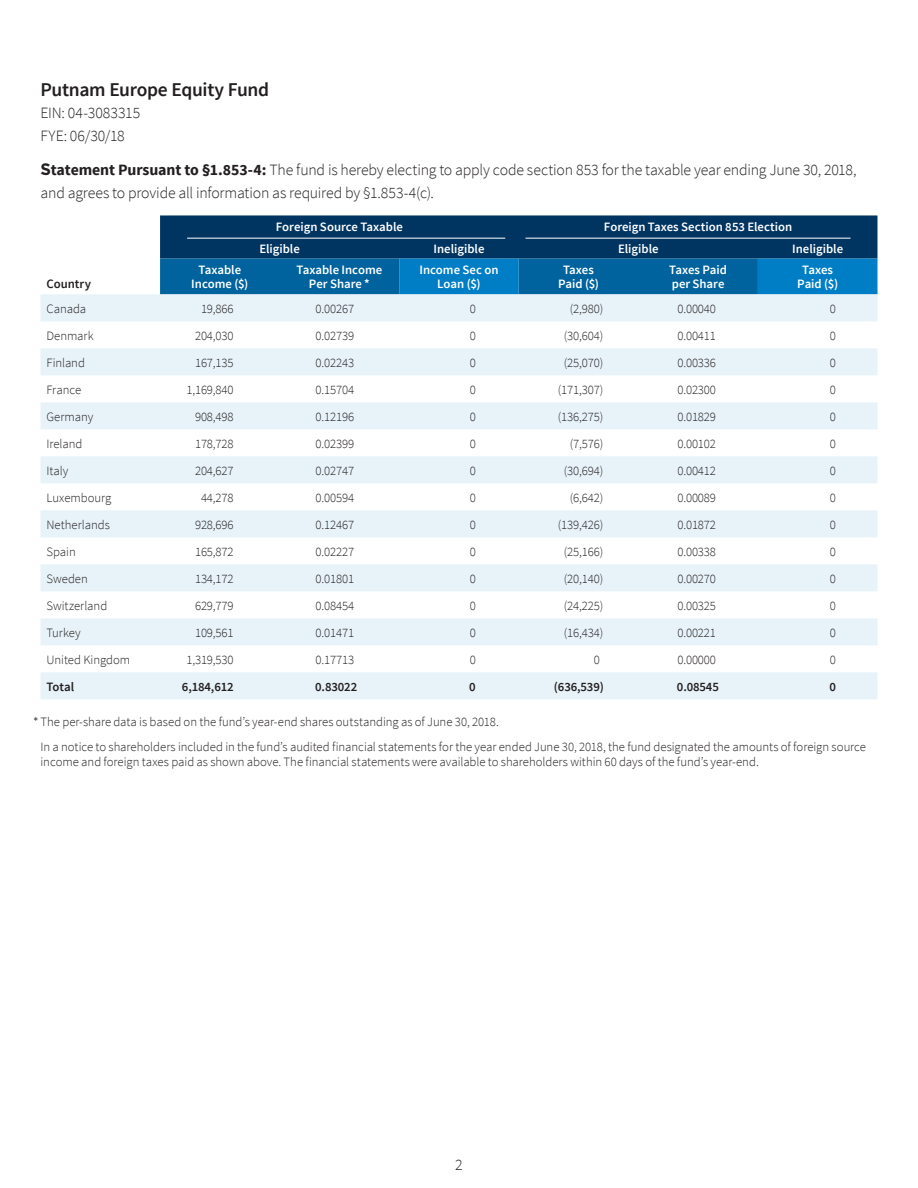
<style>
.page{position:relative;width:918px;height:1188px;background:#fff}
.page>*{position:absolute;margin:0;border:0;box-sizing:border-box;transform-origin:0 0}
.Headline_sub{font:600 19.5px "Source Sans Pro";letter-spacing:-.015em;color:#231f20}
.Body{font:300 15.75px/22.5px "Source Sans Pro";letter-spacing:-.01em;color:#231f20}
.Table_nums_decimal{font:300 12.75px "Source Sans Pro";letter-spacing:-.01em;color:#231f20}
.Footnote{font:300 12.75px/15.8px "Source Sans Pro";letter-spacing:-.005em;color:#231f20}
.Table_head{font:600 12.75px/13.5px "Source Sans Pro";color:#fff;text-align:center}
.Table_stub{font:300 12.75px "Source Sans Pro";letter-spacing:-.005em;color:#231f20}
.Table_head_1{font:600 12.75px/13.5px "Source Sans Pro";color:#fff;text-align:center}
.Table_nums_decimal-2{font:600 12.75px "Source Sans Pro";letter-spacing:-.01em;color:#231f20}
.Table_head_1-2{font:600 12.75px "Source Sans Pro";color:#231f20}
.Table_stub-2{font:600 12.75px "Source Sans Pro";letter-spacing:-.005em;color:#231f20}
.s1{font-family:"Gotham";font-weight:700;font-size:16.5px}
.s2{font-weight:700}
</style>
<div class="page">
<svg style="left:160px;top:215px;width:718px;height:79px;background:#035085"></svg>
<svg style="left:40px;top:294px;width:838px;height:405px;fill:#e7f3f9"></svg>
<hr style="left:187px;top:238px;width:318px;height:1px;background:#fff">
<hr style="left:526px;top:238px;width:325px;height:1px;background:#fff">
<p class="Headline_sub" style="left:40px;top:77px;width:230px">Putnam Europe Equity Fund</p>
<p class="Body" style="left:40px;top:102px;width:101px">EIN: 04-3083315<br>FYE: 06/30/18</p>
<p class="Body" style="left:40px;top:159px;width:818px"><span class="s1">S</span><span class="s2">tatement Pursuant to §1.853-4:</span> The fund is hereby electing to apply code section 853 for the taxable year ending June 30, 2018, and agrees to provide all information as required by §1.853-4(c).</p>
<p class="Table_head" style="left:276px;top:220px;width:129px">Foreign Source Taxable</p>
<p class="Table_head" style="left:604px;top:220px;width:190px">Foreign Taxes Section 853 Election</p>
<p class="Table_head" style="left:259px;top:242px;width:42px">Eligible</p>
<p class="Table_head" style="left:434px;top:242px;width:52px">Ineligible</p>
<p class="Table_head" style="left:618px;top:242px;width:42px">Eligible</p>
<p class="Table_head" style="left:792px;top:242px;width:52px">Ineligible</p>
<p class="Table_head_1-2" style="left:46px;top:275px;width:46px">Country</p>
<p class="Table_head" style="left:191px;top:264px;width:59px">Taxable<br>Income ($)</p>
<p class="Table_head_1" style="left:297px;top:264px;width:87px">Taxable Income<br>Per Share *</p>
<p class="Table_head" style="left:419px;top:264px;width:81px">Income Sec on<br>Loan ($)</p>
<p class="Table_head_1" style="left:558px;top:264px;width:43px">Taxes<br>Paid ($)</p>
<p class="Table_head_1" style="left:669px;top:264px;width:59px;text-align:left">Taxes Paid per Share</p>
<p class="Table_head_1" style="left:797px;top:264px;width:43px">Taxes<br>Paid ($)</p>
<p class="Table_stub" style="left:46px;top:301px;width:41px">Canada</p>
<p class="Table_nums_decimal" style="left:201px;top:301px;width:34px">19,866</p>
<p class="Table_nums_decimal" style="left:316px;top:301px;width:40px">0.00267</p>
<p class="Table_nums_decimal" style="left:470px;top:301px;width:8px">0</p>
<p class="Table_nums_decimal" style="left:570px;top:301px;width:35px">(2,980)</p>
<p class="Table_nums_decimal" style="left:677px;top:301px;width:40px">0.00040</p>
<p class="Table_nums_decimal" style="left:830px;top:301px;width:8px">0</p>
<p class="Table_stub" style="left:46px;top:328px;width:49px">Denmark</p>
<p class="Table_nums_decimal" style="left:195px;top:328px;width:40px">204,030</p>
<p class="Table_nums_decimal" style="left:316px;top:328px;width:40px">0.02739</p>
<p class="Table_nums_decimal" style="left:470px;top:328px;width:8px">0</p>
<p class="Table_nums_decimal" style="left:564px;top:328px;width:41px">(30,604)</p>
<p class="Table_nums_decimal" style="left:677px;top:328px;width:40px">0.00411</p>
<p class="Table_nums_decimal" style="left:830px;top:328px;width:8px">0</p>
<p class="Table_stub" style="left:46px;top:355px;width:40px">Finland</p>
<p class="Table_nums_decimal" style="left:195px;top:355px;width:40px">167,135</p>
<p class="Table_nums_decimal" style="left:316px;top:355px;width:40px">0.02243</p>
<p class="Table_nums_decimal" style="left:470px;top:355px;width:8px">0</p>
<p class="Table_nums_decimal" style="left:564px;top:355px;width:41px">(25,070)</p>
<p class="Table_nums_decimal" style="left:677px;top:355px;width:40px">0.00336</p>
<p class="Table_nums_decimal" style="left:830px;top:355px;width:8px">0</p>
<p class="Table_stub" style="left:46px;top:382px;width:36px">France</p>
<p class="Table_nums_decimal" style="left:186px;top:382px;width:49px">1,169,840</p>
<p class="Table_nums_decimal" style="left:316px;top:382px;width:40px">0.15704</p>
<p class="Table_nums_decimal" style="left:470px;top:382px;width:8px">0</p>
<p class="Table_nums_decimal" style="left:558px;top:382px;width:47px">(171,307)</p>
<p class="Table_nums_decimal" style="left:677px;top:382px;width:40px">0.02300</p>
<p class="Table_nums_decimal" style="left:830px;top:382px;width:8px">0</p>
<p class="Table_stub" style="left:46px;top:409px;width:48px">Germany</p>
<p class="Table_nums_decimal" style="left:195px;top:409px;width:40px">908,498</p>
<p class="Table_nums_decimal" style="left:316px;top:409px;width:40px">0.12196</p>
<p class="Table_nums_decimal" style="left:470px;top:409px;width:8px">0</p>
<p class="Table_nums_decimal" style="left:558px;top:409px;width:47px">(136,275)</p>
<p class="Table_nums_decimal" style="left:677px;top:409px;width:40px">0.01829</p>
<p class="Table_nums_decimal" style="left:830px;top:409px;width:8px">0</p>
<p class="Table_stub" style="left:46px;top:436px;width:37px">Ireland</p>
<p class="Table_nums_decimal" style="left:195px;top:436px;width:40px">178,728</p>
<p class="Table_nums_decimal" style="left:316px;top:436px;width:40px">0.02399</p>
<p class="Table_nums_decimal" style="left:470px;top:436px;width:8px">0</p>
<p class="Table_nums_decimal" style="left:570px;top:436px;width:35px">(7,576)</p>
<p class="Table_nums_decimal" style="left:677px;top:436px;width:40px">0.00102</p>
<p class="Table_nums_decimal" style="left:830px;top:436px;width:8px">0</p>
<p class="Table_stub" style="left:46px;top:463px;width:23px">Italy</p>
<p class="Table_nums_decimal" style="left:195px;top:463px;width:40px">204,627</p>
<p class="Table_nums_decimal" style="left:316px;top:463px;width:40px">0.02747</p>
<p class="Table_nums_decimal" style="left:470px;top:463px;width:8px">0</p>
<p class="Table_nums_decimal" style="left:564px;top:463px;width:41px">(30,694)</p>
<p class="Table_nums_decimal" style="left:677px;top:463px;width:40px">0.00412</p>
<p class="Table_nums_decimal" style="left:830px;top:463px;width:8px">0</p>
<p class="Table_stub" style="left:46px;top:490px;width:66px">Luxembourg</p>
<p class="Table_nums_decimal" style="left:201px;top:490px;width:34px">44,278</p>
<p class="Table_nums_decimal" style="left:316px;top:490px;width:40px">0.00594</p>
<p class="Table_nums_decimal" style="left:470px;top:490px;width:8px">0</p>
<p class="Table_nums_decimal" style="left:570px;top:490px;width:35px">(6,642)</p>
<p class="Table_nums_decimal" style="left:677px;top:490px;width:40px">0.00089</p>
<p class="Table_nums_decimal" style="left:830px;top:490px;width:8px">0</p>
<p class="Table_stub" style="left:46px;top:517px;width:65px">Netherlands</p>
<p class="Table_nums_decimal" style="left:195px;top:517px;width:40px">928,696</p>
<p class="Table_nums_decimal" style="left:316px;top:517px;width:40px">0.12467</p>
<p class="Table_nums_decimal" style="left:470px;top:517px;width:8px">0</p>
<p class="Table_nums_decimal" style="left:558px;top:517px;width:47px">(139,426)</p>
<p class="Table_nums_decimal" style="left:677px;top:517px;width:40px">0.01872</p>
<p class="Table_nums_decimal" style="left:830px;top:517px;width:8px">0</p>
<p class="Table_stub" style="left:46px;top:544px;width:31px">Spain</p>
<p class="Table_nums_decimal" style="left:195px;top:544px;width:40px">165,872</p>
<p class="Table_nums_decimal" style="left:316px;top:544px;width:40px">0.02227</p>
<p class="Table_nums_decimal" style="left:470px;top:544px;width:8px">0</p>
<p class="Table_nums_decimal" style="left:564px;top:544px;width:41px">(25,166)</p>
<p class="Table_nums_decimal" style="left:677px;top:544px;width:40px">0.00338</p>
<p class="Table_nums_decimal" style="left:830px;top:544px;width:8px">0</p>
<p class="Table_stub" style="left:46px;top:571px;width:43px">Sweden</p>
<p class="Table_nums_decimal" style="left:195px;top:571px;width:40px">134,172</p>
<p class="Table_nums_decimal" style="left:316px;top:571px;width:40px">0.01801</p>
<p class="Table_nums_decimal" style="left:470px;top:571px;width:8px">0</p>
<p class="Table_nums_decimal" style="left:564px;top:571px;width:41px">(20,140)</p>
<p class="Table_nums_decimal" style="left:677px;top:571px;width:40px">0.00270</p>
<p class="Table_nums_decimal" style="left:830px;top:571px;width:8px">0</p>
<p class="Table_stub" style="left:46px;top:598px;width:62px">Switzerland</p>
<p class="Table_nums_decimal" style="left:195px;top:598px;width:40px">629,779</p>
<p class="Table_nums_decimal" style="left:316px;top:598px;width:40px">0.08454</p>
<p class="Table_nums_decimal" style="left:470px;top:598px;width:8px">0</p>
<p class="Table_nums_decimal" style="left:564px;top:598px;width:41px">(24,225)</p>
<p class="Table_nums_decimal" style="left:677px;top:598px;width:40px">0.00325</p>
<p class="Table_nums_decimal" style="left:830px;top:598px;width:8px">0</p>
<p class="Table_stub" style="left:46px;top:625px;width:36px">Turkey</p>
<p class="Table_nums_decimal" style="left:195px;top:625px;width:40px">109,561</p>
<p class="Table_nums_decimal" style="left:316px;top:625px;width:40px">0.01471</p>
<p class="Table_nums_decimal" style="left:470px;top:625px;width:8px">0</p>
<p class="Table_nums_decimal" style="left:564px;top:625px;width:41px">(16,434)</p>
<p class="Table_nums_decimal" style="left:677px;top:625px;width:40px">0.00221</p>
<p class="Table_nums_decimal" style="left:830px;top:625px;width:8px">0</p>
<p class="Table_stub" style="left:46px;top:652px;width:85px">United Kingdom</p>
<p class="Table_nums_decimal" style="left:186px;top:652px;width:49px">1,319,530</p>
<p class="Table_nums_decimal" style="left:316px;top:652px;width:40px">0.17713</p>
<p class="Table_nums_decimal" style="left:470px;top:652px;width:8px">0</p>
<p class="Table_nums_decimal" style="left:594px;top:652px;width:8px">0</p>
<p class="Table_nums_decimal" style="left:677px;top:652px;width:40px">0.00000</p>
<p class="Table_nums_decimal" style="left:830px;top:652px;width:8px">0</p>
<p class="Table_stub-2" style="left:46px;top:678px;width:29px">Total</p>
<p class="Table_nums_decimal-2" style="left:182px;top:678px;width:53px">6,184,612</p>
<p class="Table_nums_decimal-2" style="left:315px;top:678px;width:43px">0.83022</p>
<p class="Table_nums_decimal-2" style="left:469px;top:678px;width:8px">0</p>
<p class="Table_nums_decimal-2" style="left:554px;top:678px;width:51px">(636,539)</p>
<p class="Table_nums_decimal-2" style="left:677px;top:678px;width:43px">0.08545</p>
<p class="Table_nums_decimal-2" style="left:830px;top:678px;width:8px">0</p>
<p class="Footnote" style="left:41px;top:714px;width:460px">The per-share data is based on the fund’s year-end shares outstanding as of June 30, 2018.</p>
<p class="Footnote" style="left:41px;top:739px;width:827px">In a notice to shareholders included in the fund’s audited financial statements for the year ended June 30, 2018, the fund designated the amounts of foreign source income and foreign taxes paid as shown above. The financial statements were available to shareholders within 60 days of the fund’s year-end.</p>
<p class="Body" style="left:455px;top:1153px;width:9px">2</p>
</div>
